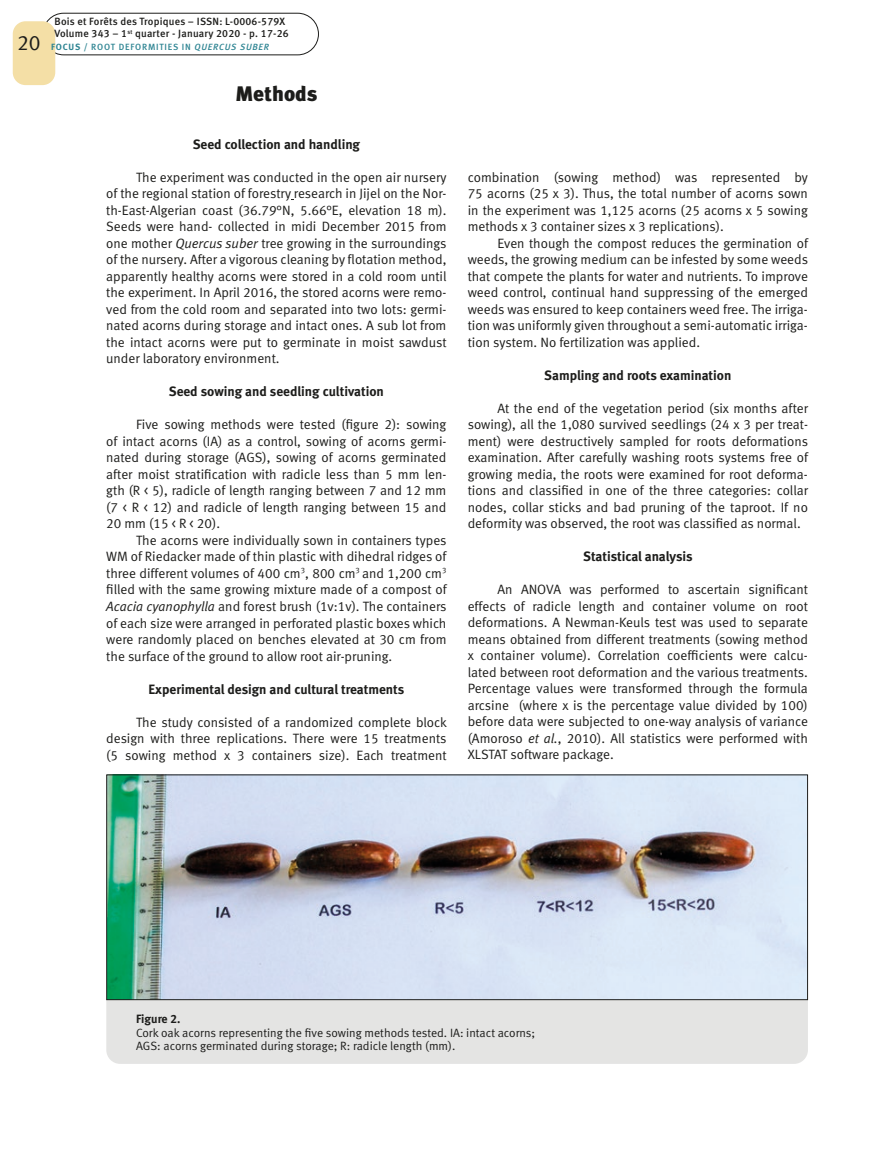
<style>
.page{position:relative;width:893px;height:1149px;background:#fff}
.page>*{position:absolute;margin:0;border:0;box-sizing:border-box;transform-origin:0 0}
.t1{font:21px "Meta Black LF";color:#1d1d1b}
.t2{font:21px "Meta Normal LF";color:#1d1d1b}
.t3{font:13.5px/16.5px "Meta Normal LF";color:#1d1d1b;text-align:justify}
.t4{font:13.5px "Meta Bold LF";color:#1d1d1b}
.t5{font:12px/13.5px "Meta Normal LF";color:#1d1d1b}
.t6{font:12px "Meta Bold LF";color:#1d1d1b}
.t7{font:10.5px/12px "Meta Medium LF";letter-spacing:.02em;color:#1d1d1b}
.t8{font:9px "Meta Medium LF";letter-spacing:.09em;color:#2f8593}
.s1{font-family:"Meta Bold LF"}
.s2{font-style:italic}
</style>
<div class="page">
<div style="left:43px;top:13px;width:276px;height:42px;border:1px solid #1d1d1b;border-radius:21px"></div>
<div style="left:13px;top:21px;width:42px;height:64px;background:#f4dfa6;border-radius:13px"></div>
<div style="left:106px;top:816px;width:702px;height:247px;background:#e4e4e3;border-radius:14px"></div>
<img style="left:108px;top:776px;width:698px;height:221px">
<h1 class="t2" style="left:17px;top:31px;width:25px">20</h1>
<p class="t7" style="left:55px;top:15px;width:236px">Bois et Forêts des Tropiques – ISSN: L-0006-579X<br>Volume 343 – 1<sup>st</sup> quarter - January 2020 - p. 17-26</p>
<p class="t8" style="left:51px;top:41px;width:219px"><span class="s1">FOCUS /</span> ROOT DEFORMITIES IN <span class="s2">QUERCUS SUBER</span></p>
<h1 class="t1" style="left:236px;top:81px;width:83px">Methods</h1>
<p class="t4" style="left:193px;top:136px;width:169px">Seed collection and handling</p>
<p class="t3" style="left:106px;top:168px;width:342px;text-indent:30px">The experiment was conducted in the open air nursery of the regional station of forestry research in Jijel on the Nor&shy;th-East-Algerian coast (36.79°N, 5.66°E, elevation 18 m).<br>Seeds were hand- collected in midi December 2015 from one mother <span class="s2">Quercus suber</span> tree growing in the surroundings of the nursery. After a vigorous cleaning by flotation method, apparently healthy acorns were stored in a cold room until the experiment. In April 2016, the stored acorns were remo&shy;ved from the cold room and separated into two lots: germi&shy;nated acorns during storage and intact ones. A sub lot from the intact acorns were put to germinate in moist sawdust under laboratory environment.</p>
<p class="t4" style="left:169px;top:383px;width:217px">Seed sowing and seedling cultivation</p>
<p class="t3" style="left:106px;top:416px;width:342px;text-indent:30px">Five sowing methods were tested (figure 2): sowing of intact acorns (IA) as a control, sowing of acorns germi&shy;nated during storage (AGS), sowing of acorns germinated after moist stratification with radicle less than 5 mm len&shy;gth (R &lt; 5), radicle of length ranging between 7 and 12 mm (7 &lt; R &lt; 12) and radicle of length ranging between 15 and 20 mm (15 &lt; R &lt; 20).</p>
<p class="t3" style="left:106px;top:531px;width:342px;text-indent:30px">The acorns were individually sown in containers types WM of Riedacker made of thin plastic with dihedral ridges of three different volumes of 400 cm<sup>3</sup>, 800 cm<sup>3</sup> and 1,200 cm<sup>3 </sup>filled with the same growing mixture made of a compost of <span class="s2">Acacia cyanophylla</span> and forest brush (1v:1v). The containers of each size were arranged in perforated plastic boxes which were randomly placed on benches elevated at 30 cm from the surface of the ground to allow root air-pruning.</p>
<p class="t4" style="left:149px;top:680px;width:257px">Experimental design and cultural treatments</p>
<p class="t3" style="left:106px;top:713px;width:342px;text-indent:30px">The study consisted of a randomized complete block design with three replications. There were 15 treatments (5 sowing method x 3 containers size). Each treatment</p>
<p class="t3" style="left:468px;top:168px;width:342px">combination (sowing method) was represented by 75 acorns (25 x 3). Thus, the total number of acorns sown in the experiment was 1,125 acorns (25 acorns x 5 sowing methods x 3 container sizes x 3 replications).</p>
<p class="t3" style="left:468px;top:234px;width:342px;text-indent:30px">Even though the compost reduces the germination of weeds, the growing medium can be infested by some weeds that compete the plants for water and nutrients. To improve weed control, continual hand suppressing of the emerged weeds was ensured to keep containers weed free. The irriga&shy;tion was uniformly given throughout a semi-automatic irriga&shy;tion system. No fertilization was applied.</p>
<p class="t4" style="left:544px;top:367px;width:189px">Sampling and roots examination</p>
<p class="t3" style="left:468px;top:399px;width:342px;text-indent:30px">At the end of the vegetation period (six months after sowing), all the 1,080 survived seedlings (24 x 3 per treat&shy;ment) were destructively sampled for roots deformations examination. After carefully washing roots systems free of growing media, the roots were examined for root deforma&shy;tions and classified in one of the three categories: collar nodes, collar sticks and bad pruning of the taproot. If no deformity was observed, the root was classified as normal.</p>
<p class="t4" style="left:583px;top:548px;width:111px">Statistical analysis</p>
<p class="t3" style="left:468px;top:581px;width:342px;text-indent:30px">An ANOVA was performed to ascertain significant effects of radicle length and container volume on root deformations. A Newman-Keuls test was used to separate means obtained from different treatments (sowing method x container volume). Correlation coefficients were calcu&shy;lated between root deformation and the various treatments.<br>Percentage values were transformed through the formula arcsine (where x is the percentage value divided by 100) before data were subjected to one-way analysis of variance (Amoroso <span class="s2">et al.</span>, 2010). All statistics were performed with XLSTAT software package.</p>
<p class="t6" style="left:136px;top:1011px;width:46px">Figure 2.</p>
<p class="t5" style="left:136px;top:1025px;width:401px">Cork oak acorns representing the five sowing methods tested. IA: intact acorns;<br>AGS: acorns germinated during storage; R: radicle length (mm).</p>
</div>
